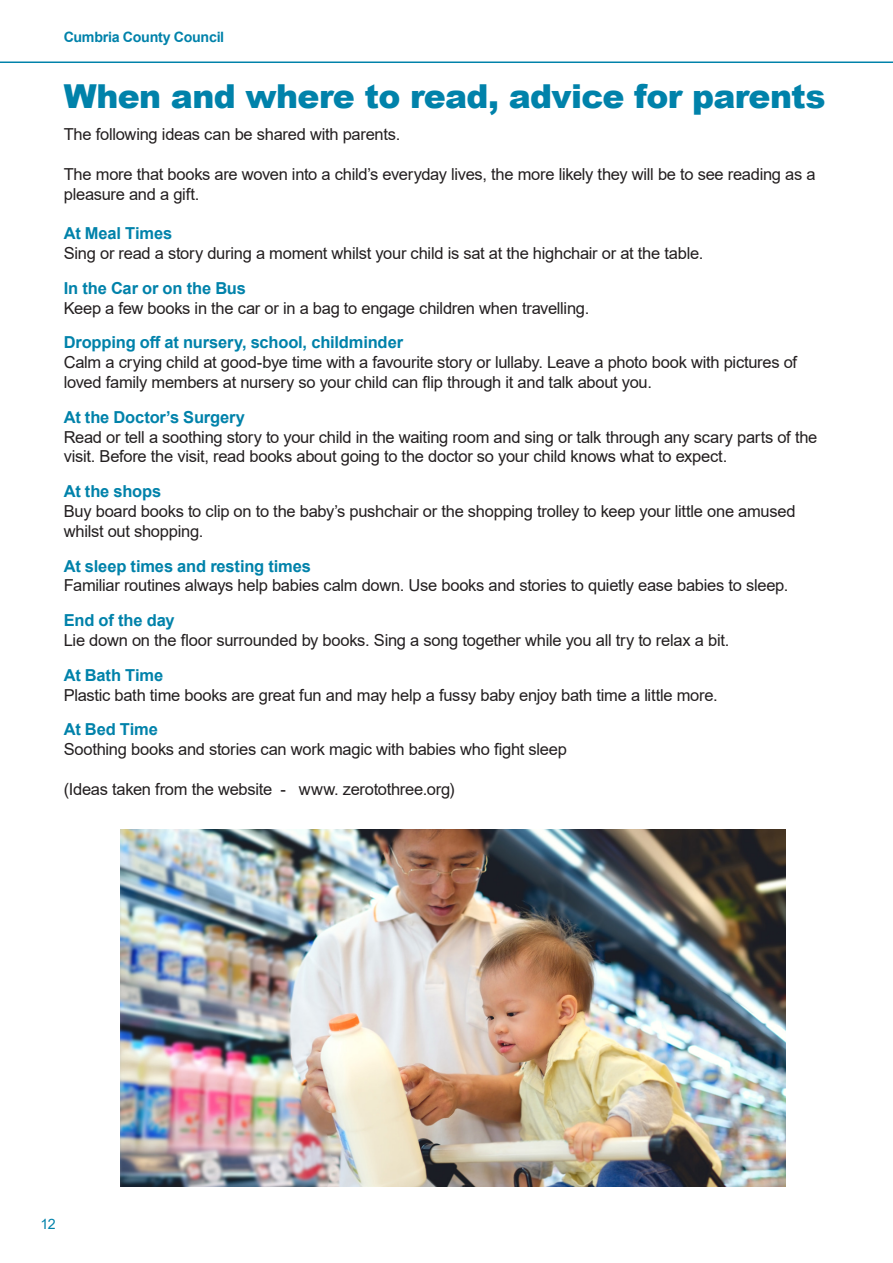
<style>
.page{position:relative;width:893px;height:1263px;background:#fff}
.page>*{position:absolute;margin:0;border:0;box-sizing:border-box;transform-origin:0 0}
.t1{font:900 33px "Arial";letter-spacing:-.02em;color:#0082aa}
.t2{font:16.5px/19.8px "Arial";letter-spacing:-.015em;color:#231f20}
.t3{font:700 16.5px "Arial";letter-spacing:-.01em;color:#0082aa}
.t4{font:700 14.25px "Arial";letter-spacing:-.02em;color:#0082aa}
.t5{font:14.25px "Arial";color:#0082aa}
</style>
<div class="page">
<hr style="left:0;top:62px;width:893px;height:1px;background:#0082aa">
<img style="left:120px;top:830px;width:665px;height:357px">
<p class="t4" style="left:64px;top:27px;width:162px">Cumbria County Council</p>
<p class="t1" style="left:64px;top:72px;width:763px">When and where to read, advice for parents</p>
<p class="t2" style="left:64px;top:124px;width:338px">The following ideas can be shared with parents.</p>
<p class="t2" style="left:64px;top:164px;width:753px">The more that books are woven into a child’s everyday lives, the more likely they will be to see reading as a pleasure and a gift.</p>
<p class="t3" style="left:64px;top:222px;width:110px">At Meal Times</p>
<p class="t2" style="left:64px;top:243px;width:641px">Sing or read a story during a moment whilst your child is sat at the highchair or at the table.</p>
<p class="t3" style="left:64px;top:276px;width:184px">In the Car or on the Bus</p>
<p class="t2" style="left:64px;top:298px;width:527px">Keep a few books in the car or in a bag to engage children when travelling.</p>
<p class="t3" style="left:64px;top:331px;width:341px">Dropping off at nursery, school, childminder</p>
<p class="t2" style="left:64px;top:352px;width:735px">Calm a crying child at good-bye time with a favourite story or lullaby. Leave a photo book with pictures of loved family members at nursery so your child can flip through it and talk about you.</p>
<p class="t3" style="left:64px;top:405px;width:183px">At the Doctor’s Surgery</p>
<p class="t2" style="left:64px;top:427px;width:755px">Read or tell a soothing story to your child in the waiting room and sing or talk through any scary parts of the visit. Before the visit, read books about going to the doctor so your child knows what to expect.</p>
<p class="t3" style="left:64px;top:480px;width:99px">At the shops</p>
<p class="t2" style="left:64px;top:501px;width:733px">Buy board books to clip on to the baby’s pushchair or the shopping trolley to keep your little one amused whilst out shopping.</p>
<p class="t3" style="left:64px;top:554px;width:249px">At sleep times and resting times</p>
<p class="t2" style="left:64px;top:576px;width:726px">Familiar routines always help babies calm down. Use books and stories to quietly ease babies to sleep.</p>
<p class="t3" style="left:64px;top:609px;width:112px">End of the day</p>
<p class="t2" style="left:64px;top:630px;width:667px">Lie down on the floor surrounded by books. Sing a song together while you all try to relax a bit.</p>
<p class="t3" style="left:64px;top:663px;width:101px">At Bath Time</p>
<p class="t2" style="left:64px;top:685px;width:655px">Plastic bath time books are great fun and may help a fussy baby enjoy bath time a little more.</p>
<p class="t3" style="left:64px;top:718px;width:96px">At Bed Time</p>
<p class="t2" style="left:64px;top:739px;width:505px">Soothing books and stories can work magic with babies who fight sleep</p>
<p class="t2" style="left:64px;top:779px;width:392px">(Ideas taken from the website - www. zerotothree.org)</p>
<p class="t5" style="left:41px;top:1214px;width:17px">12</p>
</div>
